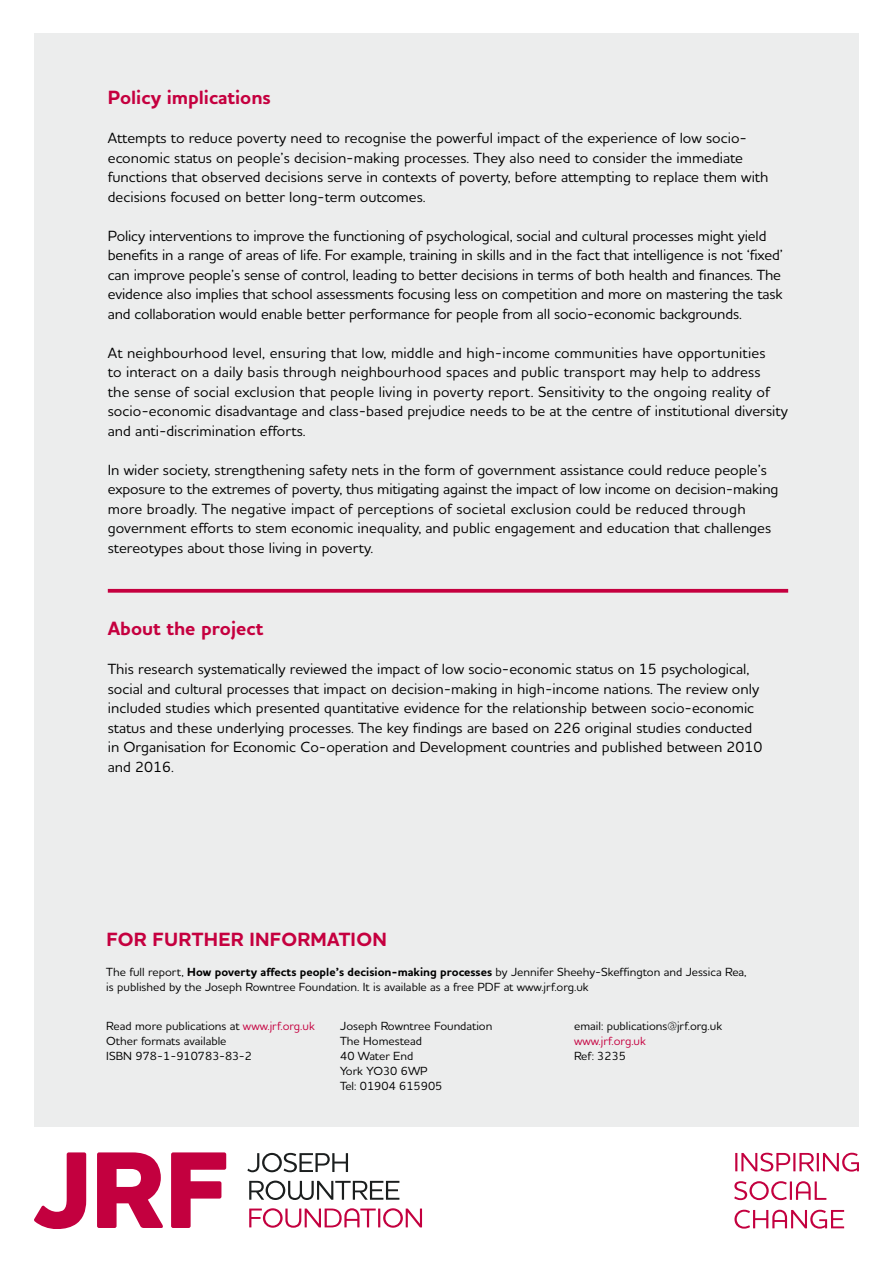
<style>
.page{position:relative;width:893px;height:1263px;background:#fff}
.page>*{position:absolute;margin:0;border:0;box-sizing:border-box;transform-origin:0 0}
.t1{font:700 19.5px "Houschka Alt Pro";color:#c5003f}
.t2{font:500 15px/19.5px "Houschka Alt Pro";color:#000}
.t3{font:500 12px/15px "Houschka Alt Pro";color:#000}
.t4{font:500 12px "Houschka Alt Pro";color:#c5003f}
.s1{font-weight:700}
.s2{color:#c5003f}
</style>
<div class="page">
<svg style="left:34px;top:1152px;width:52px;height:77px"></svg>
<svg style="left:97px;top:1152px;width:66px;height:76px"></svg>
<svg style="left:171px;top:1152px;width:55px;height:76px"></svg>
<svg style="left:247px;top:1153px;width:101px;height:19px"></svg>
<svg style="left:249px;top:1180px;width:150px;height:20px"></svg>
<svg style="left:249px;top:1208px;width:173px;height:20px"></svg>
<svg style="left:735px;top:1153px;width:124px;height:18px"></svg>
<svg style="left:734px;top:1181px;width:92px;height:19px"></svg>
<svg style="left:734px;top:1210px;width:110px;height:18px"></svg>
<div style="left:34px;top:34px;width:825px;height:1093px;background:#eceded"></div>
<svg style="left:108px;top:589px;width:680px;height:4px;background:#c8134d"></svg>
<h1 class="t1" style="left:108px;top:85px;width:165px">Policy implications</h1>
<p class="t2" style="left:108px;top:128px;width:662px">Attempts to reduce poverty need to recognise the powerful impact of the experience of low socio&shy;economic status on people’s decision-making processes. They also need to consider the immediate functions that observed decisions serve in contexts of poverty, before attempting to replace them with decisions focused on better long-term outcomes.</p>
<p class="t2" style="left:108px;top:225px;width:677px">Policy interventions to improve the functioning of psychological, social and cultural processes might yield benefits in a range of areas of life. For example, training in skills and in the fact that intelligence is not ‘fixed’ can improve people’s sense of control, leading to better decisions in terms of both health and finances. The evidence also implies that school assessments focusing less on competition and more on mastering the task and collaboration would enable better performance for people from all socio-economic backgrounds.</p>
<p class="t2" style="left:108px;top:342px;width:682px">At neighbourhood level, ensuring that low, middle and high-income communities have opportunities<br>to interact on a daily basis through neighbourhood spaces and public transport may help to address<br>the sense of social exclusion that people living in poverty report. Sensitivity to the ongoing reality of socio-economic disadvantage and class-based prejudice needs to be at the centre of institutional diversity and anti-discrimination efforts.</p>
<p class="t2" style="left:108px;top:459px;width:672px">In wider society, strengthening safety nets in the form of government assistance could reduce people’s exposure to the extremes of poverty, thus mitigating against the impact of low income on decision-making more broadly. The negative impact of perceptions of societal exclusion could be reduced through government efforts to stem economic inequality, and public engagement and education that challenges stereotypes about those living in poverty.</p>
<h1 class="t1" style="left:108px;top:616px;width:157px">About the project</h1>
<p class="t2" style="left:108px;top:659px;width:656px">This research systematically reviewed the impact of low socio-economic status on 15 psychological, social and cultural processes that impact on decision-making in high-income nations. The review only included studies which presented quantitative evidence for the relationship between socio-economic status and these underlying processes. The key findings are based on 226 original studies conducted in Organisation for Economic Co-operation and Development countries and published between 2010 and 2016.</p>
<h1 class="t1" style="left:106px;top:926px;width:282px">FOR FURTHER INFORMATION</h1>
<p class="t3" style="left:106px;top:964px;width:642px">The full report, <span class="s1">How poverty affects people’s decision-making processes</span> by Jennifer Sheehy-Skeffington and Jessica Rea, is published by the Joseph Rowntree Foundation. It is available as a free PDF at www.jrf.org.uk</p>
<p class="t3" style="left:106px;top:1018px;width:210px">Read more publications at <span class="s2">www.jrf.org.uk<br></span>Other formats available<br>ISBN 978-1-910783-83-2</p>
<p class="t3" style="left:340px;top:1018px;width:154px">Joseph Rowntree Foundation<br>The Homestead<br>40 Water End<br>York YO30 6WP<br>Tel: 01904 615905</p>
<p class="t3" style="left:574px;top:1018px;width:150px">email: publications@jrf.org.uk</p>
<p class="t4" style="left:574px;top:1033px;width:73px">www.jrf.org.uk</p>
<p class="t3" style="left:574px;top:1048px;width:54px">Ref: 3235</p>
</div>
